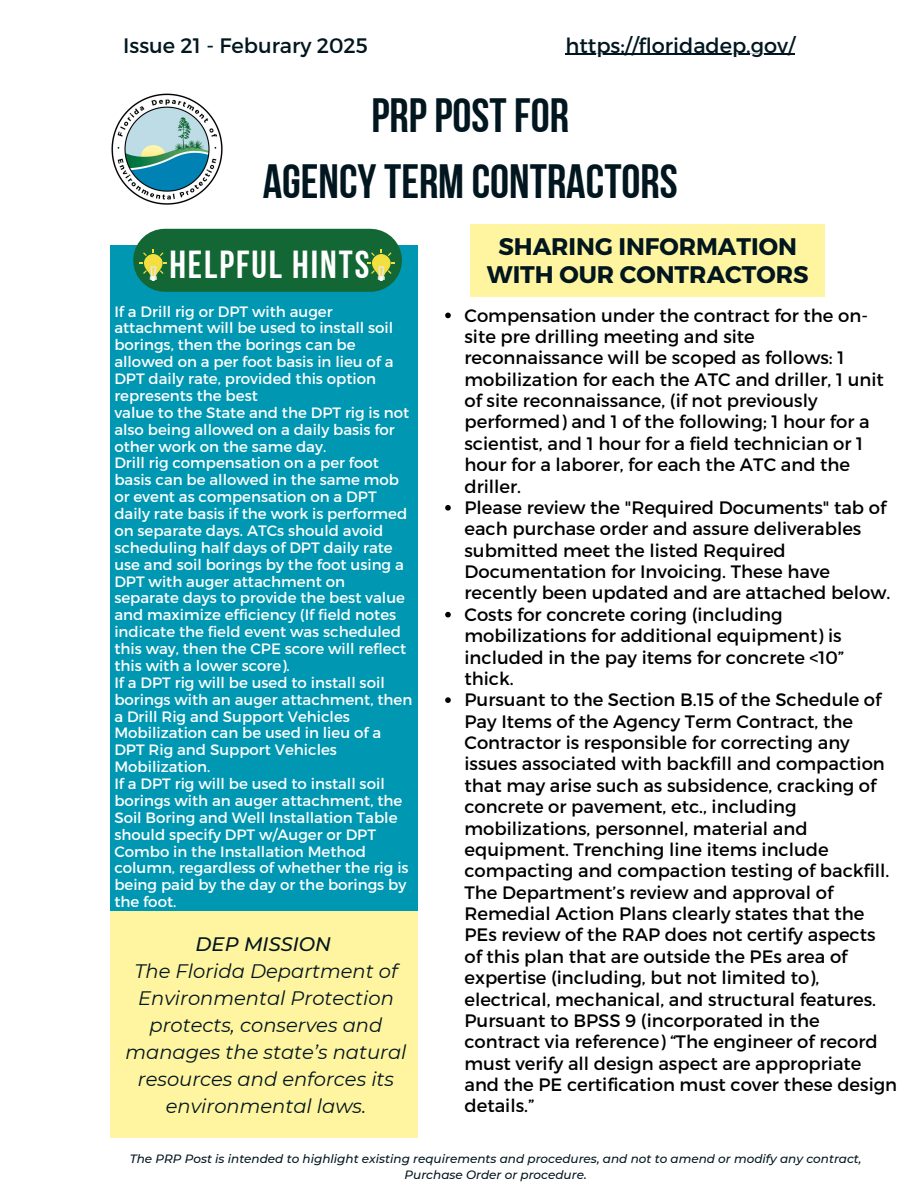
<style>
.page{position:relative;width:918px;height:1188px;background:#fff}
.page>*{position:absolute;margin:0;border:0;box-sizing:border-box;transform-origin:0 0}
.t1{font:48px/66.3px "Bebas Neue Cyrillic";color:#01161e;text-align:center}
.t2{font:39px "Bebas Neue Cyrillic";letter-spacing:.05em;color:#fff}
.t3{font:700 24px/28.2px "Montserrat";color:#01161e;text-align:center}
.t4{font:20.85px "Montserrat";color:#01161e}
.t5{font:italic 19.5px/27px "Montserrat";color:#01161e;text-align:center}
.t6{font:italic 500 19.5px "Montserrat";color:#01161e}
.t7{font:18px/21.3px "Montserrat";color:#000}
.t8{font:15px/16.8px "Montserrat";color:#fff}
.t9{font:italic 500 12px/16px "Montserrat";color:#01161e;text-align:center}
</style>
<div class="page">
<div style="left:470px;top:224px;width:355px;height:80px;background:#fff49f"></div>
<div style="left:110px;top:246px;width:307px;height:671px;background:#0097b2"></div>
<div style="left:110px;top:912px;width:307px;height:226px;background:#fff49f"></div>
<div style="left:165px;top:229px;width:205px;height:63px;background:#126734"></div>
<img style="left:111px;top:93px;width:112px;height:112px">
<svg style="left:367px;top:249px;width:28px;height:32px"></svg>
<svg style="left:139px;top:249px;width:28px;height:32px"></svg>
<div style="left:429px;top:297px;width:473px;height:891px;background:#fff"></div>
<svg style="left:445px;top:313px;width:6px;height:5px"></svg>
<svg style="left:445px;top:505px;width:6px;height:6px"></svg>
<svg style="left:445px;top:612px;width:6px;height:5px"></svg>
<svg style="left:445px;top:697px;width:6px;height:6px"></svg>
<hr style="left:565px;top:54px;width:230px;height:1px;background:#01161e">
<p class="t4" style="left:123px;top:32px;width:246px">Issue 21 - Feburary 2025</p>
<p class="t4" style="left:565px;top:32px;width:231px">https://floridadep.gov/</p>
<h1 class="t1" style="left:263px;top:87px;width:417px">PRP POST FOR<br>AGENCY TERM CONTRACTORS</h1>
<h3 class="t2" style="left:169px;top:249px;width:201px">HELPFUL HINTS</h3>
<h2 class="t8" style="left:114px;top:302px;width:299px">If a Drill rig or DPT with auger attachment will be used to install soil borings, then the borings can be allowed on a per foot basis in lieu of a DPT daily rate, provided this option represents the best<br>value to the State and the DPT rig is not also being allowed on a daily basis for other work on the same day.<br>Drill rig compensation on a per foot basis can be allowed in the same mob or event as compensation on a DPT daily rate basis if the work is performed on separate days. ATCs should avoid scheduling half days of DPT daily rate use and soil borings by the foot using a DPT with auger attachment on separate days to provide the best value and maximize efficiency (If field notes indicate the field event was scheduled this way, then the CPE score will reflect this with a lower score).<br>If a DPT rig will be used to install soil borings with an auger attachment, then a Drill Rig and Support Vehicles Mobilization can be used in lieu of a DPT Rig and Support Vehicles Mobilization.<br>If a DPT rig will be used to install soil borings with an auger attachment, the Soil Boring and Well Installation Table should specify DPT w/Auger or DPT Combo in the Installation Method column, regardless of whether the rig is being paid by the day or the borings by the foot.</h2>
<p class="t6" style="left:196px;top:932px;width:137px">DEP MISSION</p>
<p class="t5" style="left:126px;top:958px;width:282px">The Florida Department of<br>Environmental Protection protects, conserves and manages the state’s natural resources and enforces its environmental laws.</p>
<h6 class="t3" style="left:487px;top:231px;width:323px">SHARING INFORMATION<br>WITH OUR CONTRACTORS</h6>
<p class="t7" style="left:465px;top:304px;width:421px">Compensation under the contract for the on&shy;site pre drilling meeting and site reconnaissance will be scoped as follows: 1 mobilization for each the ATC and driller, 1 unit of site reconnaissance, (if not previously performed) and 1 of the following; 1 hour for a scientist, and 1 hour for a field technician or 1 hour for a laborer, for each the ATC and the driller.</p>
<h5 class="t7" style="left:465px;top:496px;width:427px">Please review the "Required Documents" tab of each purchase order and assure deliverables submitted meet the listed Required Documentation for Invoicing. These have recently been updated and are attached below.</h5>
<p class="t7" style="left:465px;top:603px;width:381px">Costs for concrete coring (including mobilizations for additional equipment) is included in the pay items for concrete &lt;10” thick.</p>
<h4 class="t7" style="left:465px;top:688px;width:434px">Pursuant to the Section B.15 of the Schedule of Pay Items of the Agency Term Contract, the Contractor is responsible for correcting any issues associated with backfill and compaction that may arise such as subsidence, cracking of concrete or pavement, etc., including mobilizations, personnel, material and equipment. Trenching line items include compacting and compaction testing of backfill.<br>The Department’s review and approval of Remedial Action Plans clearly states that the PEs review of the RAP does not certify aspects of this plan that are outside the PEs area of expertise (including, but not limited to), electrical, mechanical, and structural features.<br>Pursuant to BPSS 9 (incorporated in the contract via reference) “The engineer of record must verify all design aspect are appropriate and the PE certification must cover these design details.”</h4>
<p class="t9" style="left:130px;top:1150px;width:733px">The PRP Post is intended to highlight existing requirements and procedures, and not to amend or modify any contract,<br>Purchase Order or procedure.</p>
</div>
